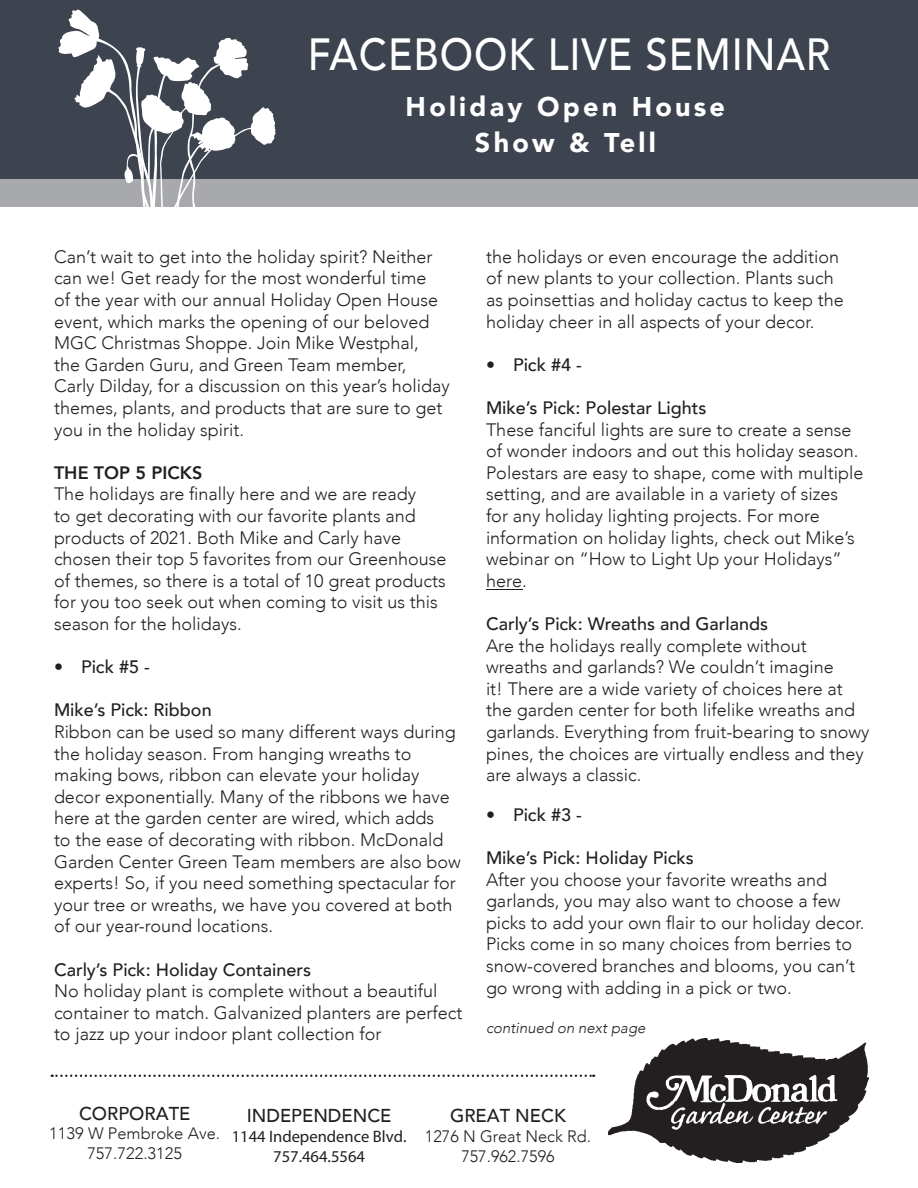
<style>
.page{position:relative;width:918px;height:1188px;background:#fff}
.page>*{position:absolute;margin:0;border:0;box-sizing:border-box;transform-origin:0 0}
.Title_1{font:500 45px "Avenir";letter-spacing:.025em;color:#fff;scale:.89 1}
.t1{font:900 27px "Avenir";letter-spacing:.12em;color:#fff}
.t2{font:500 18.6px "Avenir";color:#231f20}
.t3{font:300 18px/21.6px "Avenir";color:#231f20}
.t4{font:500 18px "Avenir";color:#231f20}
.t5{font:800 18px "Avenir";color:#231f20}
.t6{font:300 16.5px "Avenir";color:#231f20}
.address{font:16.5px/19.8px "Myriad Pro";color:#231f20;text-align:center}
.t7{font:italic 300 15px "Avenir";color:#231f20}
.s1{font-weight:500}
</style>
<div class="page">
<div style="left:0;top:0;width:918px;height:180px;background:#3e444f"></div>
<div style="left:0;top:180px;width:918px;height:27px;background:#a8a9ad"></div>
<svg style="left:58px;top:9px;width:218px;height:198px"></svg>
<img style="left:609px;top:1038px;width:260px;height:124px">
<svg style="left:52px;top:1075px;width:542px;height:2px"></svg>
<hr style="left:486px;top:589px;width:36px;height:1px;background:#231f20">
<p class="Title_1" style="left:308px;top:15px;width:589px">FACEBOOK LIVE SEMINAR</p>
<p class="t1" style="left:406px;top:84px;width:321px">Holiday Open House</p>
<p class="t1" style="left:475px;top:120px;width:182px">Show &amp; Tell</p>
<p class="t3" style="left:54px;top:246px;width:397px">Can’t wait to get into the holiday spirit? Neither can we! Get ready for the most wonderful time<br>of the year with our annual Holiday Open House event, which marks the opening of our beloved MGC Christmas Shoppe. Join Mike Westphal,<br>the Garden Guru, and Green Team member, Carly Dilday, for a discussion on this year’s holiday themes, plants, and products that are sure to get you in the holiday spirit.</p>
<p class="t5" style="left:54px;top:459px;width:150px">THE TOP 5 PICKS</p>
<p class="t3" style="left:54px;top:483px;width:364px;text-align:justify">The holidays are finally here and we are ready to get decorating with our favorite plants and products of 2021. Both Mike and Carly have</p>
<p class="t3" style="left:54px;top:548px;width:394px">chosen their top 5 favorites from our Greenhouse of themes, so there is a total of 10 great products for you too seek out when coming to visit us this season for the holidays.</p>
<p class="t4" style="left:54px;top:651px;width:97px">• Pick #5 -</p>
<p class="t4" style="left:54px;top:695px;width:159px">Mike’s Pick: Ribbon</p>
<p class="t3" style="left:54px;top:721px;width:408px">Ribbon can be used so many different ways during the holiday season. From hanging wreaths to making bows, ribbon can elevate your holiday decor exponentially. Many of the ribbons we have here at the garden center are wired, which adds<br>to the ease of decorating with ribbon. McDonald Garden Center Green Team members are also bow experts! So, if you need something spectacular for your tree or wreaths, we have you covered at both of our year-round locations.</p>
<p class="t4" style="left:54px;top:954px;width:259px">Carly’s Pick: Holiday Containers</p>
<p class="t3" style="left:54px;top:980px;width:410px">No holiday plant is complete without a beautiful container to match. Galvanized planters are perfect to jazz up your indoor plant collection for</p>
<p class="t3" style="left:486px;top:246px;width:359px">the holidays or even encourage the addition of new plants to your collection. Plants such as poinsettias and holiday cactus to keep the holiday cheer in all aspects of your decor.</p>
<p class="t4" style="left:486px;top:349px;width:97px">• Pick #4 -</p>
<p class="t4" style="left:486px;top:392px;width:222px">Mike’s Pick: Polestar Lights</p>
<p class="t3" style="left:486px;top:419px;width:379px">These fanciful lights are sure to create a sense of wonder indoors and out this holiday season.<br>Polestars are easy to shape, come with multiple setting, and are available in a variety of sizes for any holiday lighting projects. For more information on holiday lights, check out Mike’s webinar on “How to Light Up your Holidays” here.</p>
<p class="t3" style="left:486px;top:613px;width:385px"><span class="s1">Carly’s Pick: Wreaths and Garlands<br></span>Are the holidays really complete without wreaths and garlands? We couldn’t imagine<br>it! There are a wide variety of choices here at the garden center for both lifelike wreaths and garlands. Everything from fruit-bearing to snowy pines, the choices are virtually endless and they are always a classic.</p>
<p class="t4" style="left:486px;top:799px;width:97px">• Pick #3 -</p>
<p class="t4" style="left:486px;top:842px;width:209px">Mike’s Pick: Holiday Picks</p>
<p class="t3" style="left:486px;top:869px;width:380px">After you choose your favorite wreaths and garlands, you may also want to choose a few picks to add your own flair to our holiday decor.<br>Picks come in so many choices from berries to snow-covered branches and blooms, you can’t go wrong with adding in a pick or two.</p>
<p class="t7" style="left:486px;top:1019px;width:161px">continued on next page</p>
<p class="t2" style="left:79px;top:1097px;width:113px">CORPORATE</p>
<p class="t6" style="left:49px;top:1124px;width:173px">1139 W Pembroke Ave.</p>
<p class="t6" style="left:87px;top:1144px;width:96px">757.722.3125</p>
<p class="t2" style="left:247px;top:1099px;width:146px">INDEPENDENCE</p>
<p class="address" style="left:232px;top:1126px;width:176px">1144 Independence Blvd.<br>757.464.5564</p>
<p class="t2" style="left:450px;top:1099px;width:117px">GREAT NECK</p>
<p class="t6" style="left:425px;top:1126px;width:168px">1276 N Great Neck Rd.</p>
<p class="t6" style="left:461px;top:1146px;width:95px">757.962.7596</p>
</div>
